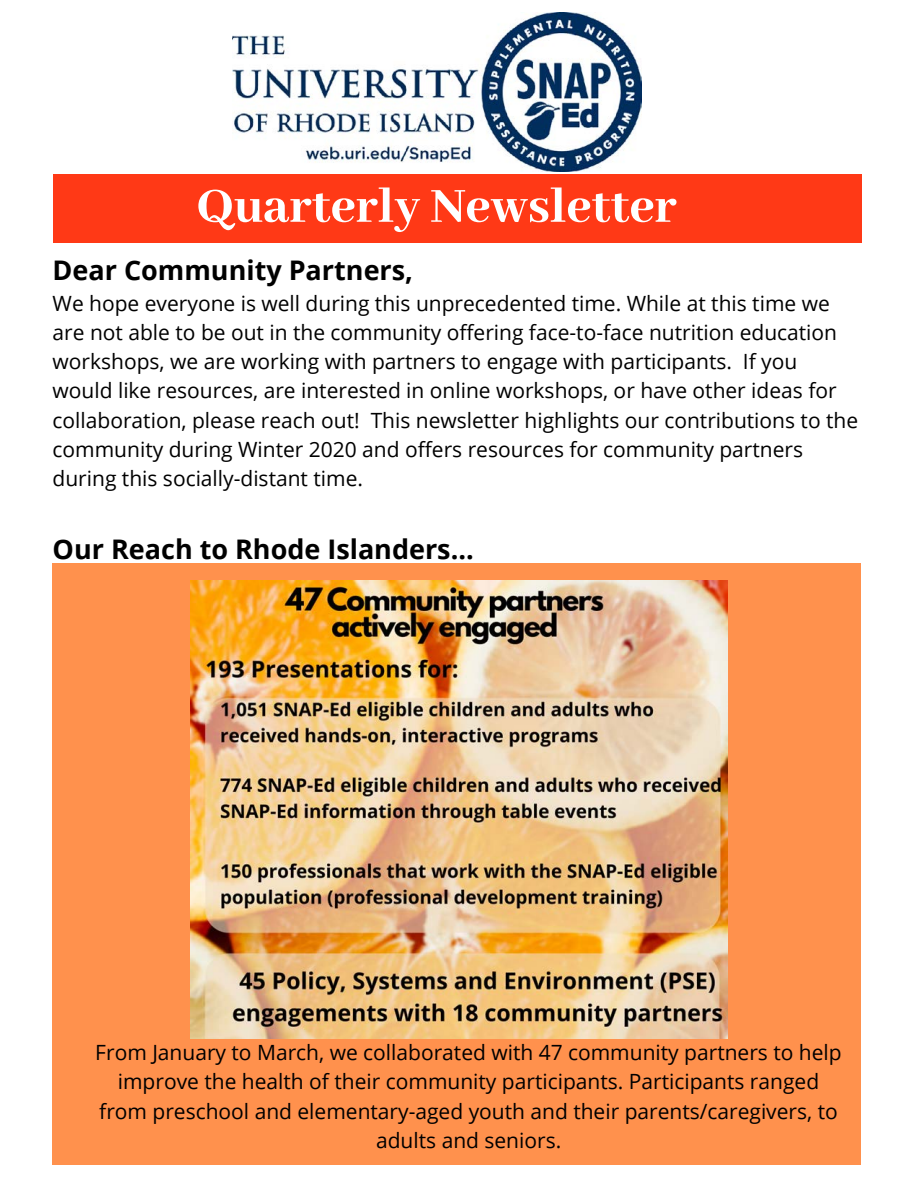
<style>
.page{position:relative;width:918px;height:1188px;background:#fff}
.page>*{position:absolute;margin:0;border:0;box-sizing:border-box;transform-origin:0 0}
.t1{font:800 54px "Abhaya Libre";color:#fff}
.t2{font:700 27px "Open Sans";color:#000}
.t3{font:21px/29.2px "Open Sans";color:#000}
</style>
<div class="page">
<img style="left:233px;top:13px;width:408px;height:158px">
<div style="left:53px;top:175px;width:809px;height:68px;background:#ff3916"></div>
<div style="left:53px;top:564px;width:808px;height:601px;background:#ff914d"></div>
<img style="left:190px;top:580px;width:537px;height:458px">
<h1 class="t1" style="left:196px;top:176px;width:482px">Quarterly Newsletter</h1>
<p class="t2" style="left:53px;top:252px;width:362px">Dear Community Partners,</p>
<p class="t3" style="left:53px;top:288px;width:807px">We hope everyone is well during this unprecedented time. While at this time we are not able to be out in the community offering face-to-face nutrition education workshops, we are working with partners to engage with participants. If you would like resources, are interested in online workshops, or have other ideas for collaboration, please reach out! This newsletter highlights our contributions to the community during Winter 2020 and offers resources for community partners during this socially-distant time.</p>
<p class="t2" style="left:53px;top:530px;width:423px">Our Reach to Rhode Islanders...</p>
<p class="t3" style="left:95px;top:1037px;width:748px;text-align:center">From January to March, we collaborated with 47 community partners to help improve the health of their community participants. Participants ranged from preschool and elementary-aged youth and their parents/caregivers, to adults and seniors.</p>
</div>
